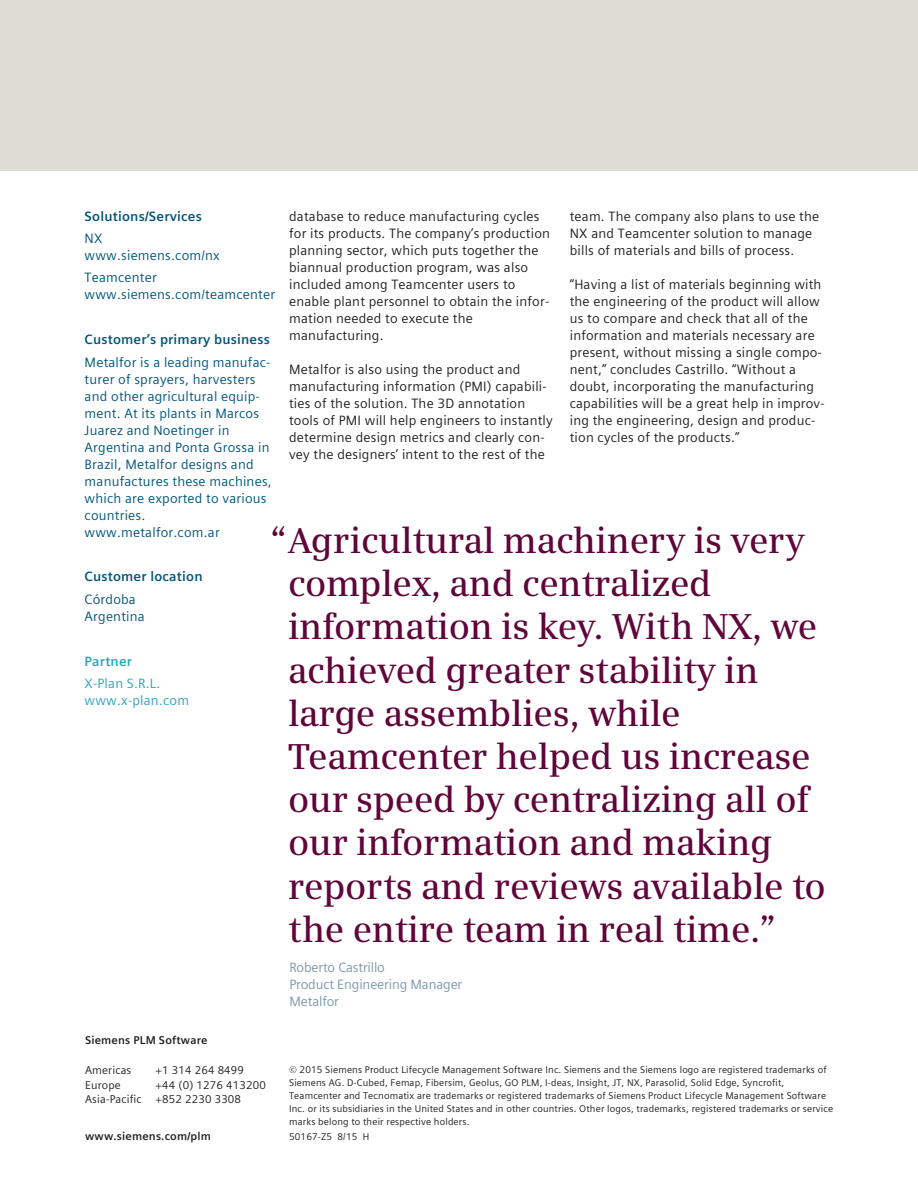
<style>
.page{position:relative;width:918px;height:1188px;background:#fff}
.page>*{position:absolute;margin:0;border:0;box-sizing:border-box;transform-origin:0 0}
.t1{font:600 36px/43.2px "Siemens Serif";letter-spacing:-.01em;color:#60053a}
.t2{font:13.5px/17px "Siemens Sans Global";letter-spacing:.015em;color:#231f20}
.t3{font:13.5px/17px "Siemens Sans Global";letter-spacing:.015em;color:#00567a}
.t4{font:700 13.5px "Siemens Sans Global";letter-spacing:.015em;color:#00567a}
.t5{font:13.5px/17px "Siemens Sans Global";letter-spacing:-.01em;color:#7b99a9}
.t6{font:13.5px/17px "Siemens Sans Global";letter-spacing:.015em;color:#2da3bb}
.t7{font:700 13.5px "Siemens Sans Global";letter-spacing:.015em;color:#2da3bb}
.t8{font:11.25px/14.9px "Siemens Sans Global";letter-spacing:.015em;color:#231f20}
.t9{font:700 11.25px "Siemens Sans Global";letter-spacing:.015em;color:#231f20}
.t10{font:9.75px/13px "Siemens Sans Global";letter-spacing:.015em;color:#231f20}
</style>
<div class="page">
<div style="left:0;top:0;width:918px;height:170px;background:#deddd5"></div>
<p class="t4" style="left:85px;top:205px;width:119px">Solutions/Services</p>
<p class="t3" style="left:85px;top:230px;width:137px">NX www.siemens.com/nx</p>
<p class="t3" style="left:85px;top:269px;width:192px">Teamcenter www.siemens.com/teamcenter</p>
<p class="t4" style="left:85px;top:329px;width:187px">Customer’s primary business</p>
<p class="t3" style="left:85px;top:354px;width:189px">Metalfor is a leading manufac&shy;turer of sprayers, harvesters and other agricultural equip&shy;ment. At its plants in Marcos<br>Juarez and Noetinger in<br>Argentina and Ponta Grossa in<br>Brazil, Metalfor designs and manufactures these machines, which are exported to various countries. www.metalfor.com.ar</p>
<p class="t4" style="left:85px;top:566px;width:119px">Customer location</p>
<p class="t3" style="left:85px;top:591px;width:62px">Córdoba<br>Argentina</p>
<p class="t7" style="left:85px;top:651px;width:49px">Partner</p>
<p class="t6" style="left:85px;top:675px;width:106px">X-Plan S.R.L. www.x-plan.com</p>
<p class="t2" style="left:289px;top:207px;width:262px">database to reduce manufacturing cycles for its products. The company’s production planning sector, which puts together the biannual production program, was also included among Teamcenter users to enable plant personnel to obtain the infor&shy;mation needed to execute the manufacturing.</p>
<p class="t2" style="left:289px;top:361px;width:265px">Metalfor is also using the product and manufacturing information (PMI) capabili&shy;ties of the solution. The 3D annotation tools of PMI will help engineers to instantly determine design metrics and clearly con&shy;vey the designers’ intent to the rest of the</p>
<p class="t2" style="left:570px;top:207px;width:251px">team. The company also plans to use the<br>NX and Teamcenter solution to manage bills of materials and bills of process.</p>
<p class="t2" style="left:570px;top:276px;width:256px">“Having a list of materials beginning with the engineering of the product will allow us to compare and check that all of the information and materials necessary are present, without missing a single compo&shy;nent,” concludes Castrillo. “Without a doubt, incorporating the manufacturing capabilities will be a great help in improv&shy;ing the engineering, design and produc&shy;tion cycles of the products.”</p>
<p class="t1" style="left:288px;top:519px;width:539px;text-indent:-18px">“Agricultural machinery is very complex, and centralized information is key. With NX, we achieved greater stability in large assemblies, while<br>Teamcenter helped us increase our speed by centralizing all of our information and making reports and reviews available to the entire team in real time.”</p>
<p class="t5" style="left:290px;top:958px;width:174px">Roberto Castrillo<br>Product Engineering Manager<br>Metalfor</p>
<p class="t9" style="left:85px;top:1031px;width:124px">Siemens PLM Software</p>
<p class="t8" style="left:85px;top:1062px;width:48px">Americas</p>
<p class="t8" style="left:156px;top:1062px;width:90px">+1 314 264 8499</p>
<p class="t8" style="left:85px;top:1077px;width:37px">Europe</p>
<p class="t8" style="left:85px;top:1077px;width:182px;text-indent:71px">+44 (0) 1276 413200<br>Asia-Pacific +852 2230 3308</p>
<p class="t10" style="left:289px;top:1063px;width:546px">© 2015 Siemens Product Lifecycle Management Software Inc. Siemens and the Siemens logo are registered trademarks of Siemens AG. D-Cubed, Femap, Fibersim, Geolus, GO PLM, I-deas, Insight, JT, NX, Parasolid, Solid Edge, Syncrofit, Teamcenter and Tecnomatix are trademarks or registered trademarks of Siemens Product Lifecycle Management Software Inc. or its subsidiaries in the United States and in other countries. Other logos, trademarks, registered trademarks or service marks belong to their respective holders.</p>
<p class="t9" style="left:85px;top:1127px;width:127px">www.siemens.com/plm</p>
<p class="t10" style="left:289px;top:1130px;width:82px">50167-Z5 8/15 H</p>
</div>
